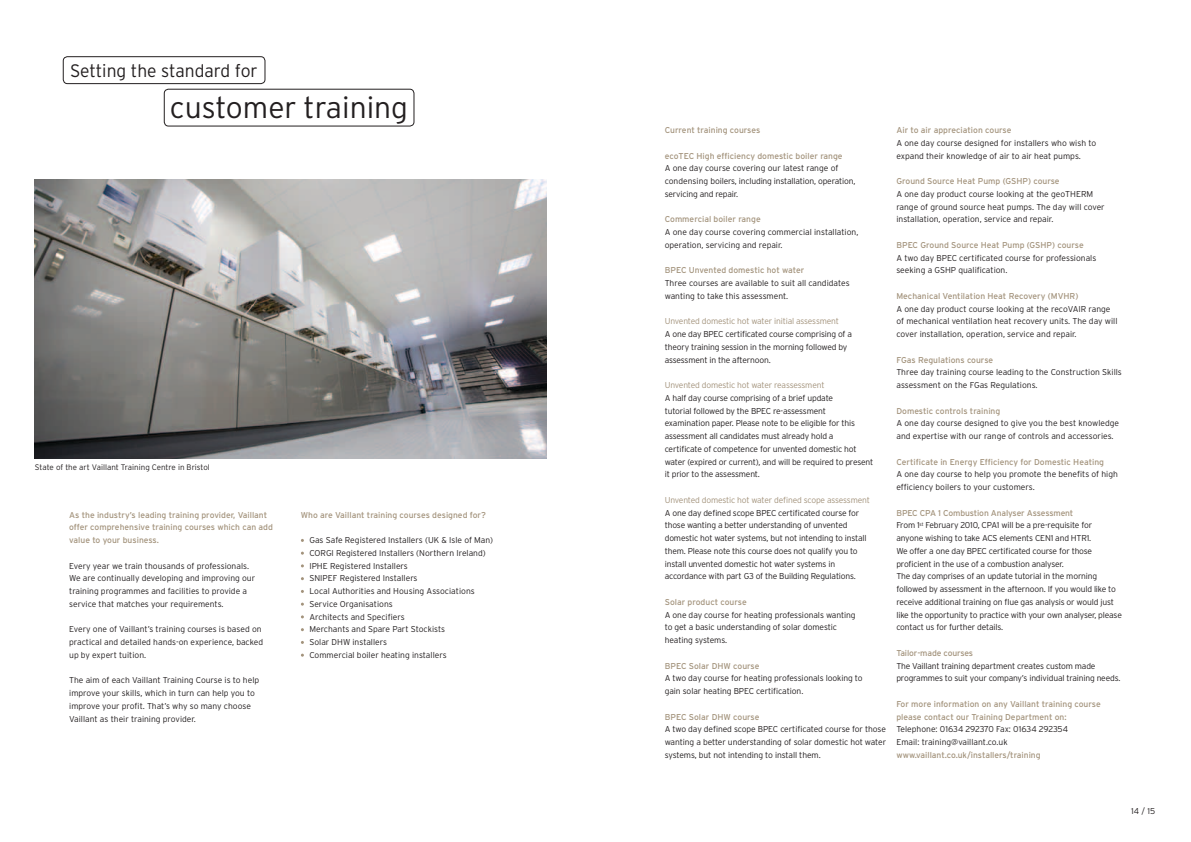
<style>
.page{position:relative;width:1191px;height:842px;background:#fff}
.page>*{position:absolute;margin:0;border:0;box-sizing:border-box;transform-origin:0 0}
.t1{font:300 30px "Interstate";color:#231f20}
.t2{font:300 18px "Interstate";color:#231f20}
.t3{font:300 8.5px/12.8px "Interstate";letter-spacing:-.015em;color:#231f20}
.t4{font:8.5px/12.8px "Interstate";color:#a3937c}
.t5{font:300 8.5px "Interstate";letter-spacing:-.02em;color:#a3937c}
.t6{font:300 8px "Interstate";color:#231f20}
.s1{font-weight:400;color:#a3937c}
</style>
<div class="page">
<img style="left:35px;top:179px;width:511px;height:279px">
<div style="left:63px;top:57px;width:202px;height:27px;border:1px solid #231f20;border-radius:4px"></div>
<div style="left:164px;top:89px;width:250px;height:37px;border:1px solid #231f20;border-radius:4px"></div>
<h2 class="t2" style="left:70px;top:61px;width:189px">Setting the standard for</h2>
<h1 class="t1" style="left:170px;top:91px;width:239px">customer training</h1>
<p class="t6" style="left:35px;top:463px;width:176px">State of the art Vaillant Training Centre in Bristol</p>
<p class="t4" style="left:69px;top:508px;width:205px">As the industry’s leading training provider, Vaillant offer comprehensive training courses which can add value to your business.</p>
<p class="t3" style="left:69px;top:559px;width:187px">Every year we train thousands of professionals.<br>We are continually developing and improving our training programmes and facilities to provide a service that matches your requirements.</p>
<p class="t3" style="left:69px;top:623px;width:195px">Every one of Vaillant’s training courses is based on practical and detailed hands-on experience, backed up by expert tuition.</p>
<p class="t3" style="left:69px;top:674px;width:191px">The aim of each Vaillant Training Course is to help improve your skills, which in turn can help you to improve your profit. That’s why so many choose Vaillant as their training provider.</p>
<p class="t4" style="left:301px;top:508px;width:186px">Who are Vaillant training courses designed for?</p>
<p class="t3" style="left:309px;top:534px;width:185px">Gas Safe Registered Installers (UK &amp; Isle of Man)<br>CORGI Registered Installers (Northern Ireland)<br>IPHE Registered Installers<br>SNIPEF Registered Installers<br>Local Authorities and Housing Associations Service Organisations<br>Architects and Specifiers<br>Merchants and Spare Part Stockists<br>Solar DHW installers<br>Commercial boiler heating installers</p>
<p class="t4" style="left:665px;top:124px;width:97px">Current training courses</p>
<p class="t4" style="left:665px;top:149px;width:179px">ecoTEC High efficiency domestic boiler range</p>
<p class="t3" style="left:665px;top:162px;width:192px">A one day course covering our latest range of condensing boilers, including installation, operation, servicing and repair.</p>
<p class="t4" style="left:665px;top:213px;width:97px">Commercial boiler range</p>
<p class="t3" style="left:665px;top:226px;width:195px">A one day course covering commercial installation, operation, servicing and repair.</p>
<p class="t4" style="left:665px;top:264px;width:141px">BPEC Unvented domestic hot water</p>
<p class="t3" style="left:665px;top:277px;width:186px">Three courses are available to suit all candidates wanting to take this assessment.</p>
<p class="t5" style="left:665px;top:317px;width:176px">Unvented domestic hot water initial assessment</p>
<p class="t3" style="left:665px;top:328px;width:189px">A one day BPEC certificated course comprising of a theory training session in the morning followed by assessment in the afternoon.</p>
<p class="t5" style="left:665px;top:380px;width:161px">Unvented domestic hot water reassessment</p>
<p class="t3" style="left:665px;top:391px;width:210px">A half day course comprising of a brief update<br>tutorial followed by the BPEC re-assessment<br>examination paper. Please note to be eligible for this assessment all candidates must already hold a<br>certificate of competence for unvented domestic hot water (expired or current), and will be required to present it prior to the assessment.</p>
<p class="t5" style="left:665px;top:495px;width:207px">Unvented domestic hot water defined scope assessment</p>
<p class="t3" style="left:665px;top:506px;width:203px">A one day defined scope BPEC certificated course for those wanting a better understanding of unvented domestic hot water systems, but not intending to install them. Please note this course does not qualify you to install unvented domestic hot water systems in accordance with part G3 of the Building Regulations.</p>
<p class="t4" style="left:665px;top:595px;width:83px">Solar product course</p>
<p class="t3" style="left:665px;top:608px;width:192px">A one day course for heating professionals wanting to get a basic understanding of solar domestic heating systems.</p>
<p class="t4" style="left:665px;top:659px;width:96px">BPEC Solar DHW course</p>
<p class="t3" style="left:665px;top:672px;width:199px">A two day course for heating professionals looking to gain solar heating BPEC certification.</p>
<p class="t4" style="left:665px;top:710px;width:96px">BPEC Solar DHW course</p>
<p class="t3" style="left:665px;top:723px;width:223px;text-align:justify">A two day defined scope BPEC certificated course for those wanting a better understanding of solar domestic hot water systems, but not intending to install them.</p>
<p class="t4" style="left:896px;top:124px;width:116px">Air to air appreciation course</p>
<p class="t3" style="left:896px;top:136px;width:201px">A one day course designed for installers who wish to expand their knowledge of air to air heat pumps.</p>
<p class="t4" style="left:896px;top:175px;width:165px">Ground Source Heat Pump (GSHP) course</p>
<p class="t3" style="left:896px;top:187px;width:210px">A one day product course looking at the geoTHERM range of ground source heat pumps. The day will cover installation, operation, service and repair.</p>
<p class="t4" style="left:896px;top:238px;width:189px">BPEC Ground Source Heat Pump (GSHP) course</p>
<p class="t3" style="left:896px;top:251px;width:201px">A two day BPEC certificated course for professionals seeking a GSHP qualification.</p>
<p class="t4" style="left:896px;top:289px;width:183px">Mechanical Ventilation Heat Recovery (MVHR)</p>
<p class="t3" style="left:896px;top:302px;width:223px">A one day product course looking at the recoVAIR range of mechanical ventilation heat recovery units. The day will cover installation, operation, service and repair.</p>
<p class="t4" style="left:896px;top:353px;width:98px">FGas Regulations course</p>
<p class="t3" style="left:896px;top:366px;width:227px">Three day training course leading to the Construction Skills assessment on the FGas Regulations.</p>
<p class="t4" style="left:896px;top:404px;width:105px">Domestic controls training</p>
<p class="t3" style="left:896px;top:417px;width:224px">A one day course designed to give you the best knowledge and expertise with our range of controls and accessories.</p>
<p class="t4" style="left:896px;top:455px;width:209px">Certificate in Energy Efficiency for Domestic Heating</p>
<p class="t3" style="left:896px;top:468px;width:223px">A one day course to help you promote the benefits of high efficiency boilers to your customers.</p>
<p class="t3" style="left:896px;top:506px;width:227px"><span class="s1">BPEC CPA 1 Combustion Analyser Assessment<br></span>From 1<sup>st</sup> February 2010, CPA1 will be a pre-requisite for<br>anyone wishing to take ACS elements CEN1 and HTR1.<br>We offer a one day BPEC certificated course for those proficient in the use of a combustion analyser.<br>The day comprises of an update tutorial in the morning followed by assessment in the afternoon. If you would like to receive additional training on flue gas analysis or would just like the opportunity to practice with your own analyser, please contact us for further details.</p>
<p class="t4" style="left:896px;top:646px;width:78px">Tailor-made courses</p>
<p class="t3" style="left:896px;top:659px;width:226px">The Vaillant training department creates custom made programmes to suit your company’s individual training needs.</p>
<p class="t4" style="left:896px;top:697px;width:206px">For more information on any Vaillant training course please contact our Training Department on:</p>
<p class="t3" style="left:896px;top:723px;width:173px">Telephone: 01634 292370 Fax: 01634 292354<br>Email: training@vaillant.co.uk</p>
<p class="t4" style="left:896px;top:748px;width:146px">www.vaillant.co.uk/installers/training</p>
<p class="t3" style="left:1131px;top:805px;width:26px">14 / 15</p>
</div>
